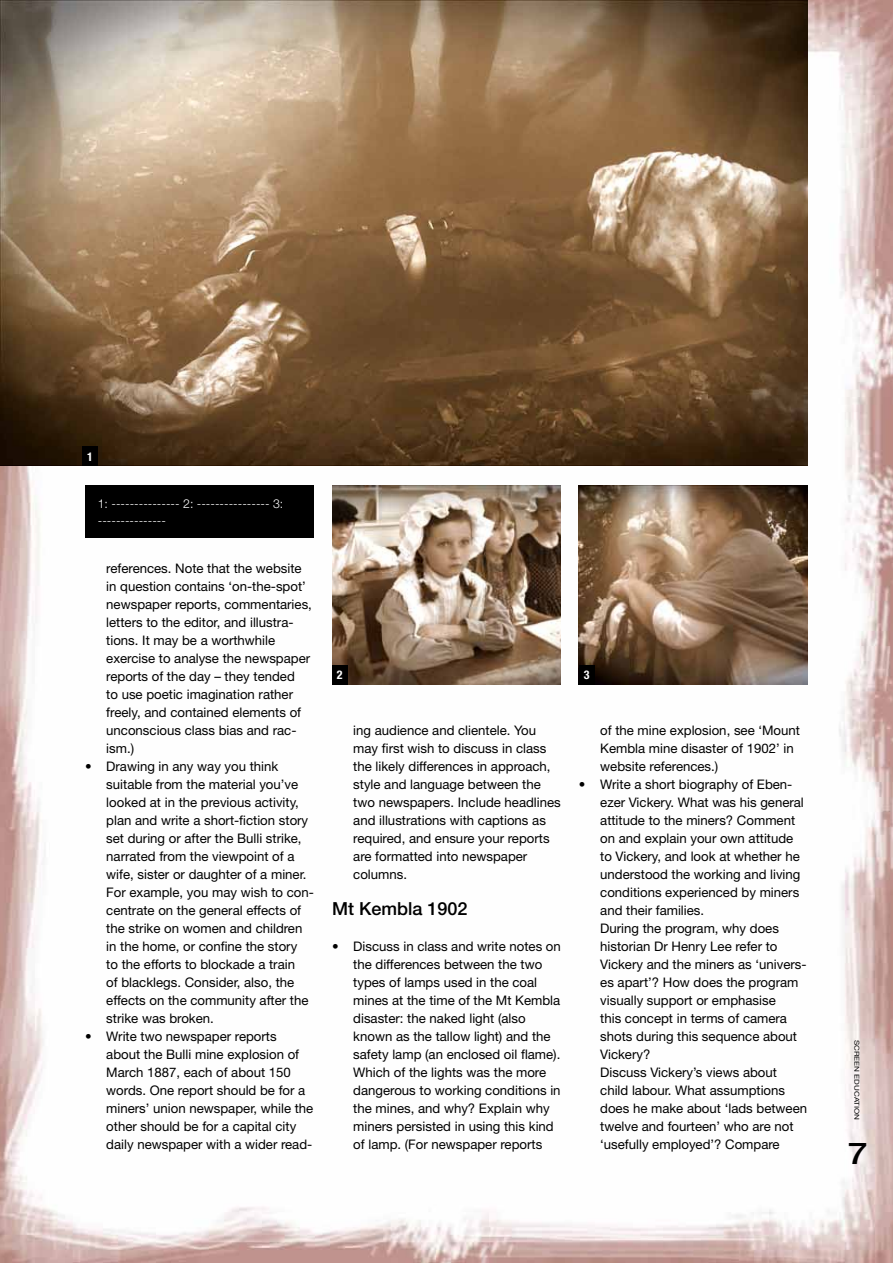
<style>
.page{position:relative;width:893px;height:1263px;background:#fff}
.page>*{position:absolute;margin:0;border:0;box-sizing:border-box;transform-origin:0 0}
.t1{font:500 30px "Helvetica Neue";color:#000;scale:1.2 1}
.t2{font:500 18px "Helvetica Neue";color:#000}
.t3{font:13.2px/18px "Helvetica Neue";color:#000}
.t4{font:300 12.3px/17.4px "Helvetica Neue";color:#fff}
.t5{font:700 condensed 12px "Helvetica Neue";color:#fff}
.t6{font:6.75px "Helvetica Neue";color:#000;scale:1.2 1}
</style>
<div class="page">
<img style="left:0;top:0;width:893px;height:1263px">
<img style="left:0;top:0;width:808px;height:466px">
<img style="left:332px;top:486px;width:229px;height:198px">
<img style="left:579px;top:486px;width:229px;height:198px">
<div style="left:85px;top:486px;width:229px;height:52px;background:#000"></div>
<div style="left:82px;top:447px;width:16px;height:19px;background:#000"></div>
<div style="left:579px;top:665px;width:15px;height:19px;background:#000"></div>
<div style="left:332px;top:665px;width:15px;height:19px;background:#000"></div>
<p class="t5" style="left:87px;top:449px;width:7px">1</p>
<p class="t4" style="left:98px;top:495px;width:187px">1: --------------- 2: ---------------- 3: ---------------</p>
<p class="t3" style="left:106px;top:559px;width:207px">references. Note that the website in question contains ‘on-the-spot’ newspaper reports, commentaries, letters to the editor, and illustra&shy;tions. It may be a worthwhile exercise to analyse the newspaper reports of the day – they tended<br>to use poetic imagination rather freely, and contained elements of unconscious class bias and rac&shy;ism.)</p>
<p class="t3" style="left:106px;top:757px;width:209px;text-indent:-21px">• Drawing in any way you think suitable from the material you’ve looked at in the previous activity, plan and write a short-fiction story set during or after the Bulli strike, narrated from the viewpoint of a wife, sister or daughter of a miner.<br>For example, you may wish to con&shy;centrate on the general effects of the strike on women and children in the home, or confine the story<br>to the efforts to blockade a train<br>of blacklegs. Consider, also, the effects on the community after the strike was broken.</p>
<p class="t3" style="left:106px;top:1027px;width:209px;text-indent:-21px">• Write two newspaper reports about the Bulli mine explosion of<br>March 1887, each of about 150 words. One report should be for a miners’ union newspaper, while the other should be for a capital city daily newspaper with a wider read-</p>
<p class="t5" style="left:337px;top:668px;width:7px">2</p>
<p class="t5" style="left:584px;top:668px;width:7px">3</p>
<p class="t3" style="left:353px;top:721px;width:209px">ing audience and clientele. You may first wish to discuss in class the likely differences in approach, style and language between the two newspapers. Include headlines and illustrations with captions as required, and ensure your reports are formatted into newspaper columns.</p>
<h2 class="t2" style="left:332px;top:898px;width:137px">Mt Kembla 1902</h2>
<p class="t3" style="left:353px;top:937px;width:209px;text-indent:-21px">• Discuss in class and write notes on the differences between the two types of lamps used in the coal mines at the time of the Mt Kembla disaster: the naked light (also known as the tallow light) and the safety lamp (an enclosed oil flame).<br>Which of the lights was the more dangerous to working conditions in the mines, and why? Explain why miners persisted in using this kind of lamp. (For newspaper reports</p>
<p class="t3" style="left:600px;top:721px;width:201px">of the mine explosion, see ‘Mount<br>Kembla mine disaster of 1902’ in website references.)</p>
<p class="t3" style="left:600px;top:775px;width:208px;text-indent:-21px">• Write a short biography of Eben&shy;ezer Vickery. What was his general attitude to the miners? Comment on and explain your own attitude to Vickery, and look at whether he understood the working and living conditions experienced by miners and their families.<br>During the program, why does historian Dr Henry Lee refer to<br>Vickery and the miners as ‘univers&shy;es apart’? How does the program visually support or emphasise<br>this concept in terms of camera shots during this sequence about<br>Vickery?<br>Discuss Vickery’s views about child labour. What assumptions does he make about ‘lads between twelve and fourteen’ who are not ‘usefully employed’? Compare</p>
<p class="t6" style="left:861px;top:1039px;width:68px;rotate:90deg">SCREEN EDUCATION</p>
<h1 class="t1" style="left:848px;top:1135px;width:18px">7</h1>
</div>
